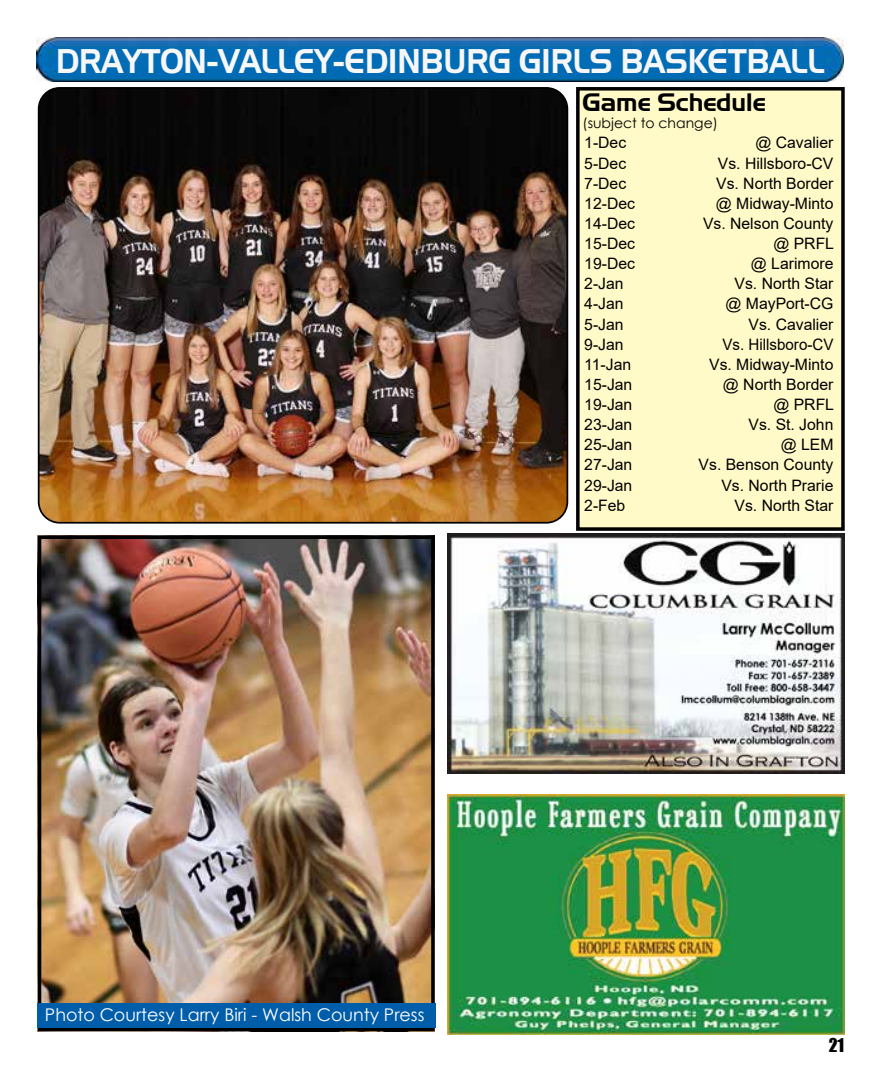
<style>
.page{position:relative;width:882px;height:1071px;background:#fff}
.page>*{position:absolute;margin:0;border:0;box-sizing:border-box;transform-origin:0 0}
.t1{font:33.25px "Aero Regular SWFTE";color:#f7f7f7;scale:.9 1}
.t2{font:24.5px "Aero Regular SWFTE";color:#000}
.t3{font:17.5px "Century Gothic";color:#fff}
.t4{font:17.5px "Impact";color:#000}
.t5{font:15.75px "Arial";color:#000}
.t6{font:15.75px "Arial";color:#000;scale:.96 1}
.t7{font:14px "Century Gothic";color:#000}
</style>
<div class="page">
<img style="left:447px;top:795px;width:397px;height:239px">
<img style="left:447px;top:534px;width:397px;height:239px">
<img style="left:37px;top:38px;width:806px;height:44px">
<img style="left:39px;top:90px;width:528px;height:431px">
<div style="left:38px;top:87px;width:530px;height:437px;border:2px solid #000;border-radius:21px"></div>
<div style="left:578px;top:89px;width:265px;height:440px;background:#fffac8"></div>
<div style="left:576px;top:87px;width:269px;height:444px;border:4px solid #000"></div>
<img style="left:43px;top:541px;width:387px;height:463px">
<div style="left:38px;top:536px;width:397px;height:495px;border:4px solid #000"></div>
<div style="left:38px;top:1004px;width:398px;height:24px;background:#005daa"></div>
<h1 class="t1" style="left:56px;top:41px;width:855px">DRAYTON-VALLEY-EDINBURG GIRLS BASKETBALL</h1>
<h2 class="t2" style="left:583px;top:87px;width:185px">Game Schedule</h2>
<p class="t7" style="left:583px;top:113px;width:137px">(subject to change)</p>
<p class="t5" style="left:584px;top:132px;width:44px">1-Dec</p>
<p class="t5" style="left:755px;top:132px;width:80px">@ Cavalier</p>
<p class="t5" style="left:584px;top:152px;width:44px">5-Dec</p>
<p class="t5" style="left:718px;top:152px;width:117px">Vs. Hillsboro-CV</p>
<p class="t5" style="left:584px;top:172px;width:44px">7-Dec</p>
<p class="t5" style="left:716px;top:172px;width:119px">Vs. North Border</p>
<p class="t5" style="left:584px;top:192px;width:52px">12-Dec</p>
<p class="t5" style="left:716px;top:192px;width:119px">@ Midway-Minto</p>
<p class="t5" style="left:584px;top:213px;width:52px">14-Dec</p>
<p class="t5" style="left:703px;top:213px;width:132px">Vs. Nelson County</p>
<p class="t5" style="left:584px;top:233px;width:52px">15-Dec</p>
<p class="t5" style="left:773px;top:233px;width:62px">@ PRFL</p>
<p class="t5" style="left:584px;top:253px;width:52px">19-Dec</p>
<p class="t5" style="left:751px;top:253px;width:84px">@ Larimore</p>
<p class="t5" style="left:584px;top:273px;width:41px">2-Jan</p>
<p class="t5" style="left:735px;top:273px;width:100px">Vs. North Star</p>
<p class="t5" style="left:584px;top:293px;width:41px">4-Jan</p>
<p class="t5" style="left:726px;top:293px;width:109px">@ MayPort-CG</p>
<p class="t5" style="left:584px;top:313px;width:41px">5-Jan</p>
<p class="t5" style="left:749px;top:313px;width:86px">Vs. Cavalier</p>
<p class="t5" style="left:584px;top:333px;width:41px">9-Jan</p>
<p class="t6" style="left:723px;top:333px;width:117px">Vs. Hillsboro-CV</p>
<p class="t5" style="left:584px;top:353px;width:48px">11-Jan</p>
<p class="t5" style="left:709px;top:353px;width:126px">Vs. Midway-Minto</p>
<p class="t5" style="left:584px;top:374px;width:50px">15-Jan</p>
<p class="t5" style="left:723px;top:374px;width:112px">@ North Border</p>
<p class="t5" style="left:584px;top:394px;width:50px">19-Jan</p>
<p class="t5" style="left:773px;top:394px;width:62px">@ PRFL</p>
<p class="t5" style="left:584px;top:414px;width:50px">23-Jan</p>
<p class="t5" style="left:749px;top:414px;width:86px">Vs. St. John</p>
<p class="t5" style="left:584px;top:434px;width:50px">25-Jan</p>
<p class="t5" style="left:781px;top:434px;width:54px">@ LEM</p>
<p class="t5" style="left:584px;top:454px;width:50px">27-Jan</p>
<p class="t5" style="left:699px;top:454px;width:136px">Vs. Benson County</p>
<p class="t5" style="left:584px;top:474px;width:50px">29-Jan</p>
<p class="t5" style="left:721px;top:474px;width:114px">Vs. North Prarie</p>
<p class="t5" style="left:584px;top:494px;width:43px">2-Feb</p>
<p class="t5" style="left:735px;top:494px;width:100px">Vs. North Star</p>
<p class="t3" style="left:45px;top:1002px;width:381px">Photo Courtesy Larry Biri - Walsh County Press</p>
<p class="t4" style="left:829px;top:1032px;width:17px">21</p>
</div>
